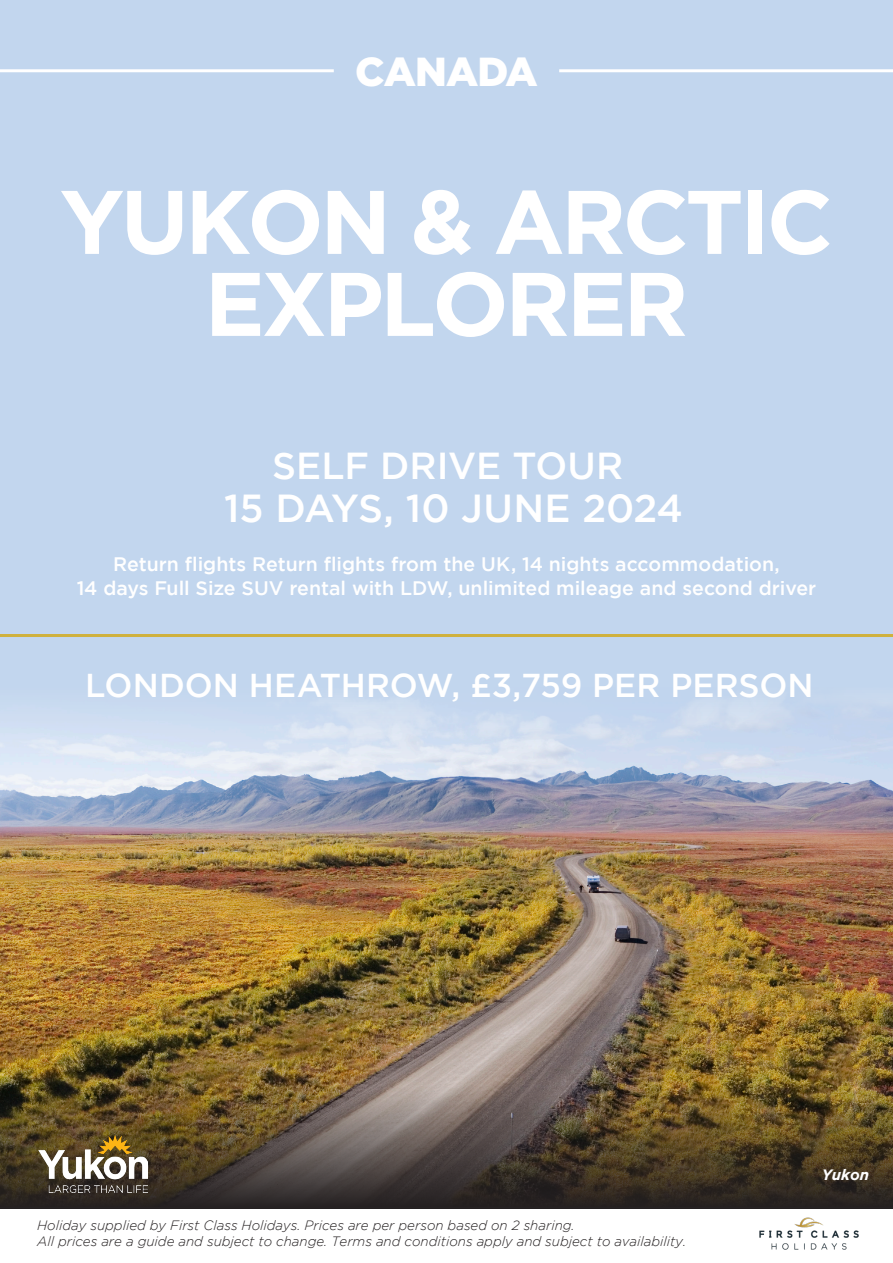
<style>
.page{position:relative;width:893px;height:1263px;background:#fff}
.page>*{position:absolute;margin:0;border:0;box-sizing:border-box;transform-origin:0 0}
.t1{font:700 90px/82.1px "Gotham";letter-spacing:-.04em;color:#fff;text-align:center}
.t2{font:900 40.5px "Gotham";letter-spacing:-.02em;color:#fff}
.t3{font:500 39px "Gotham";letter-spacing:-.005em;color:#fff}
.t4{font:500 37.5px "Gotham";color:#fff}
.t5{font:500 33px "Gotham";color:#fff}
.t6{font:500 19.5px "Gotham";color:#fff}
.t7{font:italic 700 15px "Gotham";color:#fff}
.t8{font:italic 300 13.5px/16.5px "Gotham";color:#231f20}
</style>
<div class="page">
<img style="left:0;top:0;width:893px;height:1086px">
<img style="left:759px;top:1217px;width:100px;height:33px">
<hr style="left:0;top:634px;width:893px;height:3px;background:#cfb13d">
<hr style="left:0;top:69px;width:334px;height:3px;background:#fff">
<hr style="left:559px;top:69px;width:334px;height:3px;background:#fff">
<svg style="left:0;top:1086px;width:893px;height:123px;background:#544631"></svg>
<img style="left:38px;top:1134px;width:110px;height:58px">
<p class="t2" style="left:355px;top:48px;width:184px">CANADA</p>
<p class="t1" style="left:60px;top:179px;width:775px">YUKON &amp; ARCTIC<br>EXPLORER</p>
<p class="t4" style="left:272px;top:445px;width:353px">SELF DRIVE TOUR</p>
<p class="t3" style="left:224px;top:486px;width:460px">15 DAYS, 10 JUNE 2024</p>
<p class="t6" style="left:113px;top:553px;width:668px">Return flights Return flights from the UK, 14 nights accommodation,</p>
<p class="t6" style="left:77px;top:577px;width:741px">14 days Full Size SUV rental with LDW, unlimited mileage and second driver</p>
<p class="t5" style="left:85px;top:666px;width:730px">LONDON HEATHROW, £3,759 PER PERSON</p>
<p class="t8" style="left:37px;top:1217px;width:650px">Holiday supplied by First Class Holidays. Prices are per person based on 2 sharing.<br>All prices are a guide and subject to change. Terms and conditions apply and subject to availability.</p>
<p class="t7" style="left:822px;top:1166px;width:49px">Yukon</p>
</div>
